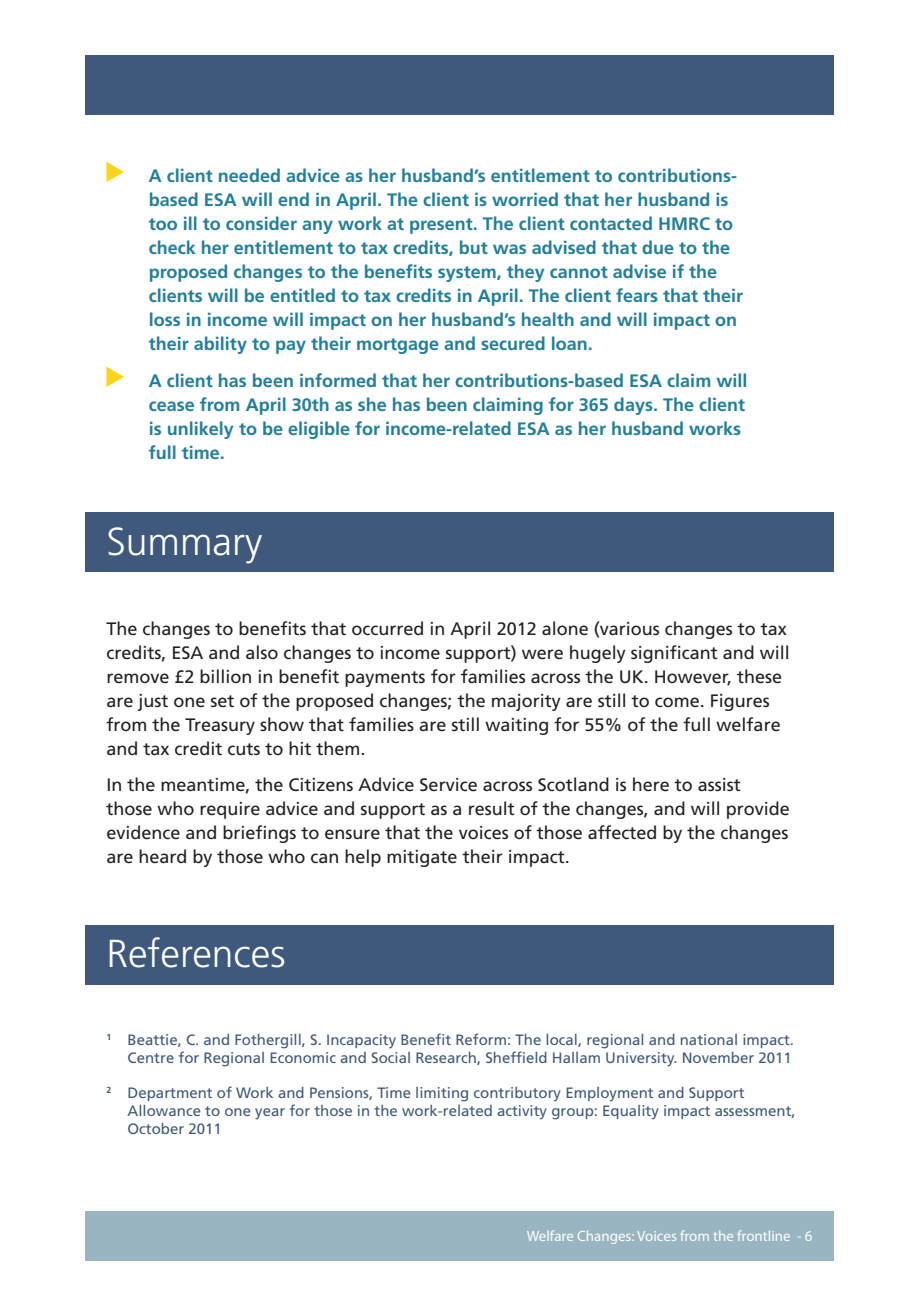
<style>
.page{position:relative;width:919px;height:1289px;background:#fff}
.page>*{position:absolute;margin:0;border:0;box-sizing:border-box;transform-origin:0 0}
.H2_white{font:300 39px "Frutiger LT Std";color:#fff}
.Case_quote{font:700 18px/24px "Frutiger LT Std";color:#227f9c}
.Body{font:18px/24px "Frutiger LT Std";color:#231f20}
.Footnote{font:15px/18px "Frutiger LT Std";color:#3e597c;text-align:right}
.t1{font:15px "Myriad Pro";color:#fff}
</style>
<div class="page">
<div style="left:85px;top:1210px;width:748px;height:50px;background:#9ab5c2"></div>
<div style="left:85px;top:55px;width:748px;height:60px;background:#3e597c"></div>
<svg style="left:106px;top:162px;width:18px;height:20px"></svg>
<svg style="left:106px;top:366px;width:18px;height:21px"></svg>
<div style="left:85px;top:512px;width:748px;height:60px;background:#3e597c"></div>
<div style="left:85px;top:925px;width:748px;height:59px;background:#3e597c"></div>
<p class="Case_quote" style="left:149px;top:164px;width:595px">A client needed advice as her husband’s entitlement to contributions&shy;based ESA will end in April. The client is worried that her husband is too ill to consider any work at present. The client contacted HMRC to check her entitlement to tax credits, but was advised that due to the proposed changes to the benefits system, they cannot advise if the clients will be entitled to tax credits in April. The client fears that their loss in income will impact on her husband’s health and will impact on their ability to pay their mortgage and secured loan.</p>
<p class="Case_quote" style="left:149px;top:369px;width:600px">A client has been informed that her contributions-based ESA claim will cease from April 30th as she has been claiming for 365 days. The client is unlikely to be eligible for income-related ESA as her husband works full time.</p>
<p class="H2_white" style="left:106px;top:519px;width:157px">Summary</p>
<p class="Body" style="left:106px;top:616px;width:685px">The changes to benefits that occurred in April 2012 alone (various changes to tax credits, ESA and also changes to income support) were hugely significant and will remove £2 billion in benefit payments for families across the UK. However, these are just one set of the proposed changes; the majority are still to come. Figures from the Treasury show that families are still waiting for 55% of the full welfare and tax credit cuts to hit them.</p>
<p class="Body" style="left:106px;top:773px;width:685px">In the meantime, the Citizens Advice Service across Scotland is here to assist those who require advice and support as a result of the changes, and will provide evidence and briefings to ensure that the voices of those affected by the changes are heard by those who can help mitigate their impact.</p>
<p class="H2_white" style="left:106px;top:931px;width:181px">References</p>
<p class="Footnote" style="left:106px;top:1030px;width:689px"><sup>1</sup> Beattie, C. and Fothergill, S. Incapacity Benefit Reform: The local, regional and national impact.<br>Centre for Regional Economic and Social Research, Sheffield Hallam University. November 2011</p>
<p class="Footnote" style="left:128px;top:1083px;width:669px;text-align:left;text-indent:-21px"><sup>2</sup> Department of Work and Pensions, Time limiting contributory Employment and Support<br>Allowance to one year for those in the work-related activity group: Equality impact assessment,<br>October 2011</p>
<p class="t1" style="left:526px;top:1226px;width:287px">Welfare Changes: Voices from the frontline - 6</p>
</div>
